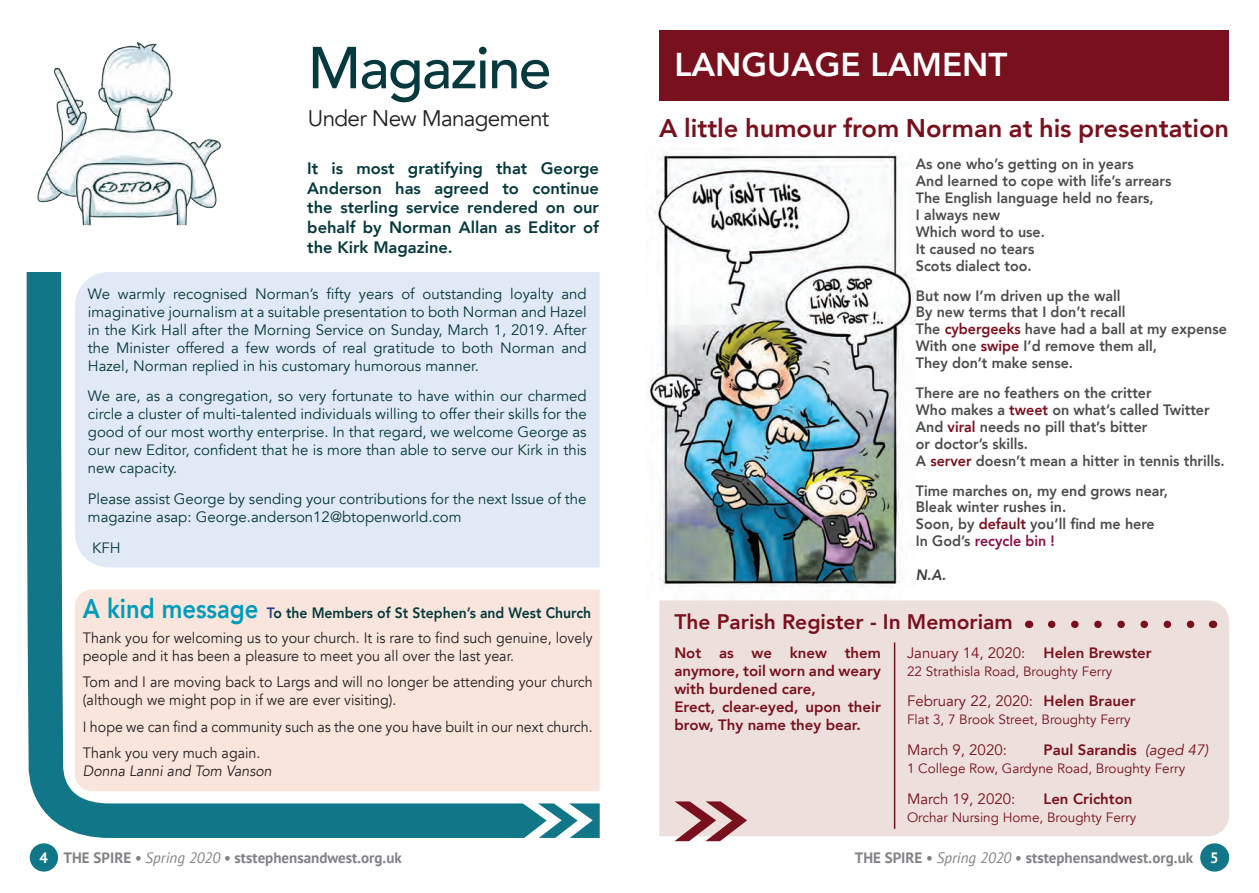
<style>
.page{position:relative;width:1259px;height:893px;background:#fff}
.page>*{position:absolute;margin:0;border:0;box-sizing:border-box;transform-origin:0 0}
.Article_heading_1{font:500 58.5px "Avenir";letter-spacing:-.03em;color:#05393d}
.t1{font:800 33px "Avenir";color:#fff}
.t2{font:800 25.5px "Avenir";color:#79101d}
.Intro_paragraphs{font:22.5px "Avenir";letter-spacing:-.03em;color:#231f20}
.t3{font:800 21px "Avenir";color:#79101d}
.t4{font:800 16.5px/19.8px "Avenir";color:#05393d;text-align:justify}
.t5{font:15px/18px "Avenir";color:#05393d;text-align:justify}
.t6{font:800 15px "Avenir";color:#4b4c4d;scale:.95 1}
.t7{font:15px/18px "Avenir";color:#231f20;scale:.95 1}
.t8{font:800 15px/18px "Avenir";color:#79101d;text-align:justify}
.t9{font:700 15px "PT Sans";color:#808285}
.t10{font:15px "Avenir";color:#79101d}
.t11{font:800 15px "Avenir";color:#05393d;scale:.93 1}
.t12{font:italic 15px "Avenir";color:#231f20;scale:.95 1}
.t13{font:800 15px "Avenir";color:#8a0f49;scale:.95 1}
.t14{font:italic 800 15px "Avenir";color:#3e3e3f;scale:.95 1}
.t15{font:13.5px "Avenir";color:#79101d}
.s1{font-size:27px;color:#009bb8}
.s2{color:#253f8e}
.s3{color:#79101d}
.s4{color:#4b4c4d}
.s5{font-weight:800}
.s6{font-weight:400;font-style:italic}
.s7{color:#fff}
</style>
<div class="page">
<div style="left:30px;top:843px;width:28px;height:29px;background:#107688;border-radius:50%"></div>
<div style="left:1200px;top:843px;width:29px;height:29px;background:#107688;border-radius:50%"></div>
<div style="left:659px;top:30px;width:570px;height:70px;background:#79101d"></div>
<svg style="left:26px;top:272px;width:574px;height:583px"></svg>
<svg style="left:520px;top:801px;width:73px;height:40px"></svg>
<img style="left:37px;top:42px;width:184px;height:184px">
<img style="left:646px;top:152px;width:270px;height:436px">
<div style="left:659px;top:600px;width:570px;height:236px;background:#ede0dc"></div>
<hr style="left:894px;top:642px;width:1px;height:187px;background:#79101d">
<svg style="left:1051px;top:621px;width:150px;height:7px"></svg>
<svg style="left:674px;top:801px;width:73px;height:40px;background:#bf8d91"></svg>
<div style="left:75px;top:589px;width:525px;height:202px;background:#f9e5dc"></div>
<p class="Article_heading_1" style="left:308px;top:17px;width:245px">Magazine</p>
<p class="Intro_paragraphs" style="left:308px;top:105px;width:243px">Under New Management</p>
<p class="t4" style="left:307px;top:158px;width:293px">It is most gratifying that George Anderson has agreed to continue the sterling service rendered on our behalf by Norman Allan as Editor of the Kirk Magazine.</p>
<p class="t5" style="left:88px;top:285px;width:500px">We warmly recognised Norman’s fifty years of outstanding loyalty and imaginative journalism at a suitable presentation to both Norman and Hazel in the Kirk Hall after the Morning Service on Sunday, March 1, 2019. After the Minister offered a few words of real gratitude to both Norman and Hazel, Norman replied in his customary humorous manner.</p>
<p class="t5" style="left:88px;top:388px;width:500px">We are, as a congregation, so very fortunate to have within our charmed circle a cluster of multi-talented individuals willing to offer their skills for the good of our most worthy enterprise. In that regard, we welcome George as our new Editor, confident that he is more than able to serve our Kirk in this new capacity.</p>
<p class="t5" style="left:88px;top:490px;width:500px">Please assist George by sending your contributions for the next Issue of the magazine asap: George.anderson12@btopenworld.com</p>
<p class="t5" style="left:92px;top:539px;width:30px">KFH</p>
<p class="t11" style="left:83px;top:601px;width:548px"><span class="s1">A kind message</span> <span class="s2">T</span>o the Members of St Stephen’s and West Church</p>
<p class="t7" style="left:83px;top:629px;width:538px">Thank you for welcoming us to your church. It is rare to find such genuine, lovely people and it has been a pleasure to meet you all over the last year.</p>
<p class="t7" style="left:83px;top:673px;width:538px">Tom and I are moving back to Largs and will no longer be attending your church (although we might pop in if we are ever visiting).</p>
<p class="t7" style="left:83px;top:718px;width:538px">I hope we can find a community such as the one you have built in our next church.</p>
<p class="t7" style="left:83px;top:744px;width:188px">Thank you very much again.</p>
<p class="t12" style="left:83px;top:762px;width:200px">Donna Lanni and Tom Vanson</p>
<p class="t1" style="left:674px;top:38px;width:335px">LANGUAGE LAMENT</p>
<p class="t2" style="left:659px;top:108px;width:571px">A little humour from Norman at his presentation</p>
<p class="t6" style="left:916px;top:152px;width:231px">As one who’s getting on in years</p>
<p class="t6" style="left:916px;top:169px;width:270px">And learned to cope with life’s arrears</p>
<p class="t6" style="left:916px;top:186px;width:252px">The English language held no fears,</p>
<p class="t6" style="left:916px;top:203px;width:90px">I always new</p>
<p class="t6" style="left:916px;top:220px;width:137px">Which word to use.</p>
<p class="t6" style="left:916px;top:237px;width:126px">It caused no tears</p>
<p class="t6" style="left:916px;top:254px;width:123px">Scots dialect too.</p>
<p class="t6" style="left:916px;top:284px;width:217px">But now I’m driven up the wall</p>
<p class="t6" style="left:916px;top:301px;width:222px">By new terms that I don’t recall</p>
<p class="t6" style="left:916px;top:317px;width:329px">The <span class="s3">cybergeeks</span> have had a ball at my expense</p>
<p class="t6" style="left:916px;top:334px;width:255px">With one <span class="s3">swipe</span> I’d remove them all,</p>
<p class="t6" style="left:916px;top:351px;width:167px">They don’t make sense.</p>
<p class="t6" style="left:916px;top:381px;width:250px">There are no feathers on the critter</p>
<p class="t6" style="left:916px;top:398px;width:311px">Who makes a <span class="s3">tweet</span> on what’s called Twitter</p>
<p class="t6" style="left:916px;top:415px;width:245px">And <span class="s3">viral</span> needs no pill that’s bitter</p>
<p class="t6" style="left:916px;top:432px;width:120px">or doctor’s skills.</p>
<p class="t6" style="left:916px;top:449px;width:327px">A <span class="s3">server</span> doesn’t mean a hitter in tennis thrills.</p>
<p class="t6" style="left:916px;top:479px;width:267px">Time marches on, my end grows near,</p>
<p class="t6" style="left:916px;top:496px;width:160px">Bleak winter rushes in.</p>
<p class="t6" style="left:916px;top:512px;width:253px">Soon, by <span class="s3">default</span> you’ll find me here</p>
<p class="t13" style="left:916px;top:529px;width:148px"><span class="s4">In God’s</span> recycle bin !</p>
<p class="t14" style="left:916px;top:566px;width:33px">N.A.</p>
<p class="t3" style="left:674px;top:605px;width:340px">The Parish Register - In Memoriam</p>
<p class="t8" style="left:674px;top:643px;width:208px">Not as we knew them anymore, toil worn and weary with burdened care,</p>
<p class="t8" style="left:674px;top:697px;width:208px">Erect, clear-eyed, upon their brow, Thy name they bear.</p>
<p class="t10" style="left:907px;top:643px;width:246px">January 14, 2020: <span class="s5">Helen Brewster</span></p>
<p class="t15" style="left:907px;top:663px;width:207px">22 Strathisla Road, Broughty Ferry</p>
<p class="t10" style="left:907px;top:692px;width:230px">February 22, 2020: <span class="s5">Helen Brauer</span></p>
<p class="t15" style="left:907px;top:712px;width:225px">Flat 3, 7 Brook Street, Broughty Ferry</p>
<p class="t10" style="left:907px;top:741px;width:101px">March 9, 2020:</p>
<p class="t8" style="left:1043px;top:741px;width:166px">Paul Sarandis <span class="s6">(aged 47)</span></p>
<p class="t15" style="left:907px;top:760px;width:280px">1 College Row, Gardyne Road, Broughty Ferry</p>
<p class="t10" style="left:907px;top:790px;width:110px">March 19, 2020:</p>
<p class="t8" style="left:1043px;top:790px;width:90px">Len Crichton</p>
<p class="t15" style="left:907px;top:809px;width:231px">Orchar Nursing Home, Broughty Ferry</p>
<p class="t9" style="left:39px;top:847px;width:364px"><span class="s7">4</span> THE SPIRE • <span class="s6">Spring 2020</span> • ststephensandwest.org.uk</p>
<p class="t9" style="left:855px;top:847px;width:365px">THE SPIRE • <span class="s6">Spring 2020</span> • ststephensandwest.org.uk <span class="s7">5</span></p>
</div>
